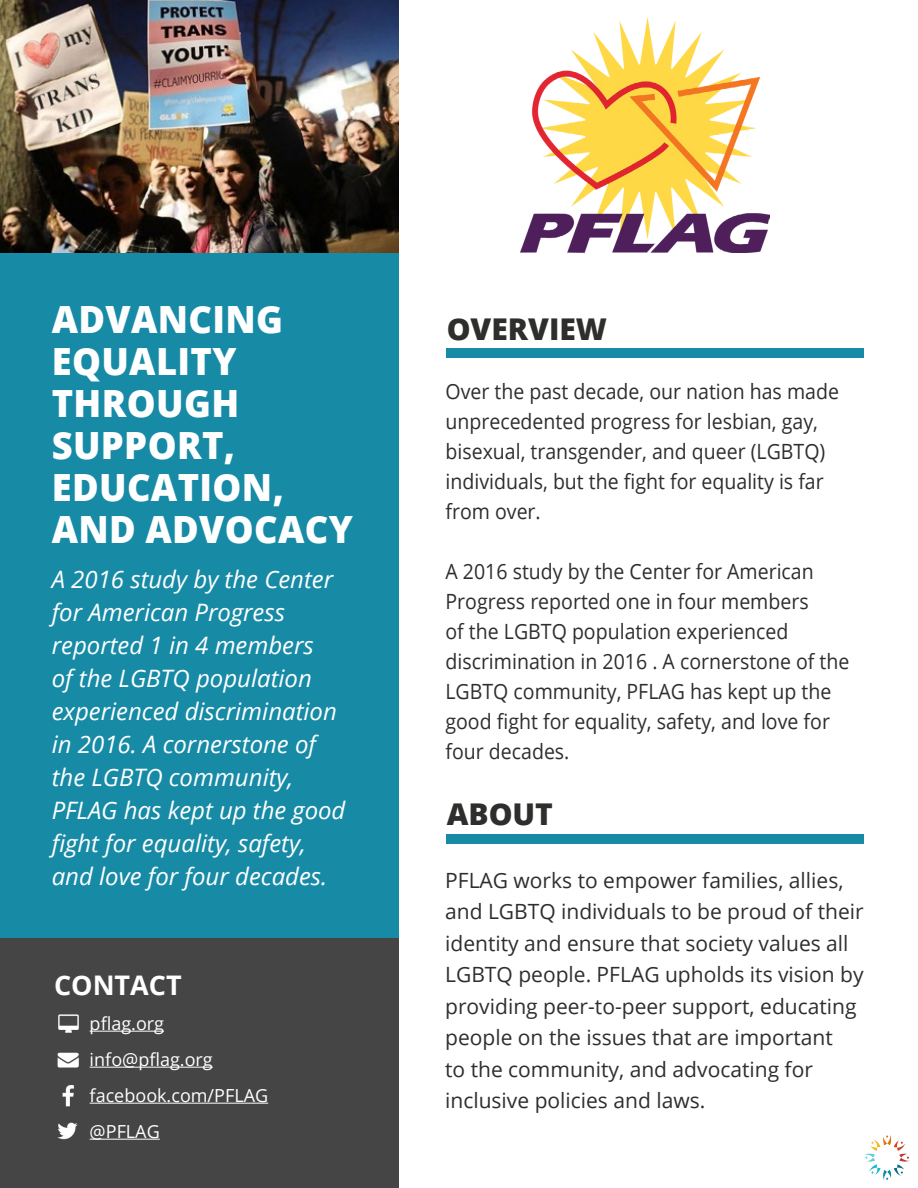
<style>
.page{position:relative;width:918px;height:1188px;background:#fff}
.page>*{position:absolute;margin:0;border:0;box-sizing:border-box;transform-origin:0 0}
.t1{font:800 37.5px/42px "Open Sans";letter-spacing:.01em;color:#fff}
.t2{font:800 30px "Open Sans";color:#2e2e2d}
.t3{font:700 27px "Open Sans";color:#fff}
.t4{font:italic 24px/33px "Open Sans";color:#fff}
.t5{font:21px/30px "Open Sans";color:#2e2e2d;scale:.93 1}
.t6{font:21px/31.5px "Open Sans";color:#2e2e2d}
.t7{font:18px/36px "Open Sans";color:#fff}
</style>
<div class="page">
<img style="left:864px;top:1135px;width:46px;height:45px">
<div style="left:0;top:252px;width:399px;height:686px;background:#178ba6"></div>
<div style="left:447px;top:348px;width:417px;height:10px;background:#178ba6"></div>
<div style="left:0;top:938px;width:399px;height:250px;background:#454546"></div>
<div style="left:447px;top:834px;width:417px;height:10px;background:#178ba6"></div>
<img style="left:0;top:0;width:399px;height:252px">
<hr style="left:90px;top:1031px;width:74px;height:1px;background:#fff">
<hr style="left:90px;top:1067px;width:123px;height:1px;background:#fff">
<hr style="left:90px;top:1103px;width:178px;height:1px;background:#fff">
<hr style="left:90px;top:1139px;width:70px;height:1px;background:#fff">
<img style="left:58px;top:1014px;width:21px;height:18px">
<img style="left:58px;top:1052px;width:20px;height:16px">
<img style="left:62px;top:1085px;width:12px;height:21px">
<img style="left:58px;top:1122px;width:20px;height:18px">
<img style="left:521px;top:18px;width:249px;height:234px">
<h1 class="t1" style="left:52px;top:297px;width:303px">ADVANCING<br>EQUALITY<br>THROUGH<br>SUPPORT,<br>EDUCATION,<br>AND ADVOCACY</h1>
<p class="t4" style="left:52px;top:562px;width:295px">A 2016 study by the Center for American Progress reported 1 in 4 members<br>of the LGBTQ population experienced discrimination in 2016. A cornerstone of the LGBTQ community,<br>PFLAG has kept up the good fight for equality, safety, and love for four decades.</p>
<p class="t3" style="left:54px;top:966px;width:129px">CONTACT</p>
<p class="t7" style="left:90px;top:1005px;width:180px">pflag.org info@pflag.org facebook.com/PFLAG @PFLAG</p>
<h2 class="t2" style="left:447px;top:306px;width:162px">OVERVIEW</h2>
<p class="t5" style="left:446px;top:375px;width:425px">Over the past decade, our nation has made unprecedented progress for lesbian, gay, bisexual, transgender, and queer (LGBTQ) individuals, but the fight for equality is far from over.</p>
<p class="t5" style="left:446px;top:555px;width:436px">A 2016 study by the Center for American Progress reported one in four members<br>of the LGBTQ population experienced discrimination in 2016 . A cornerstone of the LGBTQ community, PFLAG has kept up the good fight for equality, safety, and love for four decades.</p>
<h2 class="t2" style="left:447px;top:792px;width:108px">ABOUT</h2>
<p class="t6" style="left:445px;top:864px;width:420px">PFLAG works to empower families, allies, and LGBTQ individuals to be proud of their identity and ensure that society values all LGBTQ people. PFLAG upholds its vision by providing peer-to-peer support, educating people on the issues that are important<br>to the community, and advocating for inclusive policies and laws.</p>
</div>
